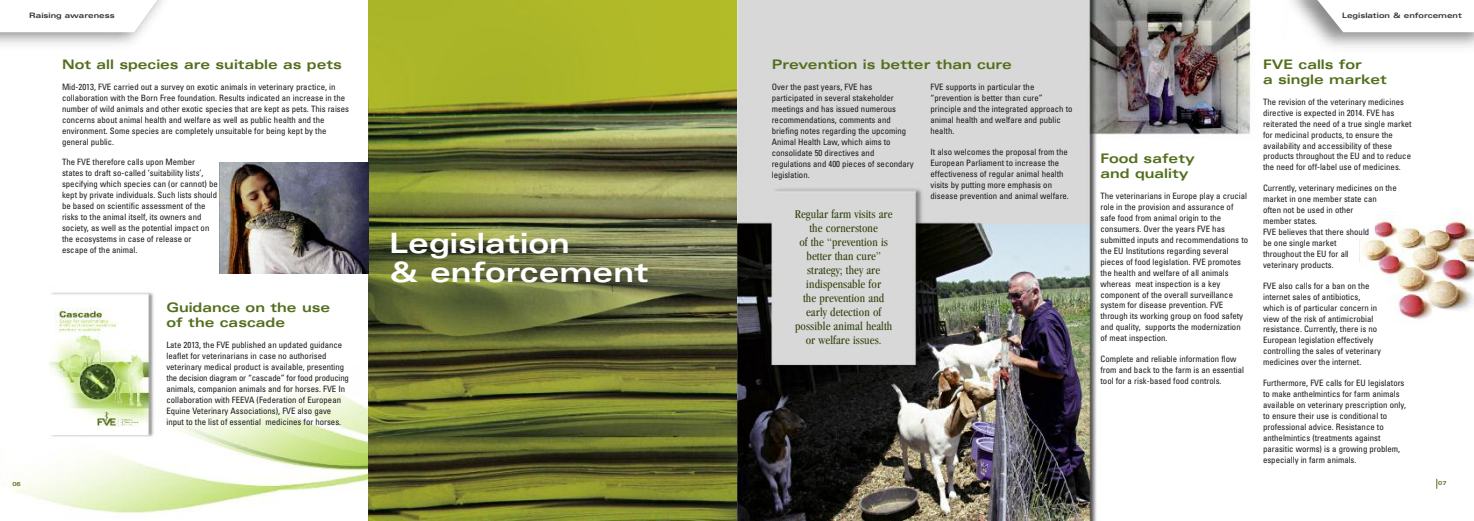
<style>
.page{position:relative;width:1474px;height:521px;background:#fff}
.page>*{position:absolute;margin:0;border:0;box-sizing:border-box;transform-origin:0 0}
.t1{font:700 expanded 28px/28.9px "Univers";color:#fff}
.t2{font:700 expanded 13.12px/14.9px "Univers";color:#536e1d}
.t3{font:condensed 12.25px/14px "Garamond";letter-spacing:.01em;color:#324410;text-align:center}
.t4{font:condensed 8.75px/10.9px "Univers";color:#191919}
.t5{font:700 expanded 7.44px "Univers";color:#353535}
.t6{font:700 expanded 5.69px "Univers";color:#536e1d}
</style>
<div class="page">
<img style="left:0;top:162px;width:368px;height:352px">
<svg style="left:737px;top:0;width:701px;height:521px"></svg>
<div style="left:1357px;top:194px;width:116px;height:158px;background:#fff"></div>
<img style="left:1359px;top:211px;width:114px;height:108px">
<img style="left:368px;top:0;width:369px;height:521px">
<img style="left:220px;top:162px;width:148px;height:112px">
<img style="left:1282px;top:0;width:191px;height:53px">
<svg style="left:1307px;top:0;width:166px;height:32px"></svg>
<svg style="left:134px;top:0;width:32px;height:32px"></svg>
<p class="t5" style="left:29px;top:13px;width:87px">Raising awareness</p>
<p class="t5" style="left:1342px;top:13px;width:121px">Legislation &amp; enforcement</p>
<h2 class="t2" style="left:62px;top:58px;width:281px">Not all species are suitable as pets</h2>
<h2 class="t2" style="left:771px;top:58px;width:242px">Prevention is better than cure</h2>
<p class="t4" style="left:62px;top:82px;width:288px">Mid-2013, FVE carried out a survey on exotic animals in veterinary practice, in collaboration with the Born Free foundation. Results indicated an increase in the number of wild animals and other exotic species that are kept as pets. This raises concerns about animal health and welfare as well as public health and the environment. Some species are completely unsuitable for being kept by the general public.</p>
<p class="t4" style="left:62px;top:158px;width:157px">The FVE therefore calls upon Member states to draft so-called ‘suitability lists’, specifying which species can (or cannot) be kept by private individuals. Such lists should be based on scientific assessment of the risks to the animal itself, its owners and society, as well as the potential impact on the ecosystems in case of release or escape of the animal.</p>
<p class="t4" style="left:771px;top:83px;width:143px">Over the past years, FVE has participated in several stakeholder meetings and has issued numerous recommendations, comments and briefing notes regarding the upcoming<br>Animal Health Law, which aims to consolidate 50 directives and regulations and 400 pieces of secondary legislation.</p>
<p class="t4" style="left:930px;top:83px;width:143px">FVE supports in particular the “prevention is better than cure” principle and the integrated approach to animal health and welfare and public health.</p>
<p class="t4" style="left:930px;top:147px;width:140px">It also welcomes the proposal from the European Parliament to increase the effectiveness of regular animal health visits by putting more emphasis on disease prevention and animal welfare.</p>
<h3 class="t3" style="left:794px;top:208px;width:99px">Regular farm visits are the cornerstone<br>of the “prevention is better than cure” strategy; they are indispensable for<br>the prevention and early detection of possible animal health or welfare issues.</h3>
<h1 class="t1" style="left:389px;top:232px;width:260px">Legislation<br>&amp; enforcement</h1>
<h2 class="t2" style="left:166px;top:301px;width:165px">Guidance on the use of the cascade</h2>
<p class="t4" style="left:166px;top:340px;width:184px">Late 2013, the FVE published an updated guidance leaflet for veterinarians in case no authorised veterinary medical product is available, presenting the decision diagram or “cascade” for food producing animals, companion animals and for horses. FVE In collaboration with FEEVA (Federation of European Equine Veterinary Associations), FVE also gave input to the list of essential medicines for horses.</p>
<h2 class="t2" style="left:1100px;top:152px;width:96px">Food safety and quality</h2>
<p class="t4" style="left:1100px;top:191px;width:149px">The veterinarians in Europe play a crucial role in the provision and assurance of safe food from animal origin to the consumers. Over the years FVE has submitted inputs and recommendations to the EU Institutions regarding several pieces of food legislation. FVE promotes the health and welfare of all animals whereas meat inspection is a key component of the overall surveillance system for disease prevention. FVE through its working group on food safety and quality, supports the modernization of meat inspection.</p>
<p class="t4" style="left:1100px;top:354px;width:145px">Complete and reliable information flow from and back to the farm is an essential tool for a risk-based food controls.</p>
<h2 class="t2" style="left:1262px;top:58px;width:125px">FVE calls for<br>a single market</h2>
<p class="t4" style="left:1262px;top:97px;width:150px">The revision of the veterinary medicines directive is expected in 2014. FVE has reiterated the need of a true single market for medicinal products, to ensure the availability and accessibility of these products throughout the EU and to reduce the need for off-label use of medicines.</p>
<p class="t4" style="left:1262px;top:183px;width:135px">Currently, veterinary medicines on the market in one member state can often not be used in other<br>member states.<br>FVE believes that there should<br>be one single market<br>throughout the EU for all<br>veterinary products.</p>
<p class="t4" style="left:1262px;top:281px;width:119px">FVE also calls for a ban on the internet sales of antibiotics, which is of particular concern in view of the risk of antimicrobial resistance. Currently, there is no<br>European legislation effectively controlling the sales of veterinary medicines over the internet.</p>
<p class="t4" style="left:1262px;top:378px;width:144px">Furthermore, FVE calls for EU legislators to make anthelmintics for farm animals available on veterinary prescription only, to ensure their use is conditional to professional advice. Resistance to anthelmintics (treatments against parasitic worms) is a growing problem, especially in farm animals.</p>
<p class="t6" style="left:12px;top:481px;width:10px">06</p>
<p class="t6" style="left:1438px;top:481px;width:10px">07</p>
</div>
